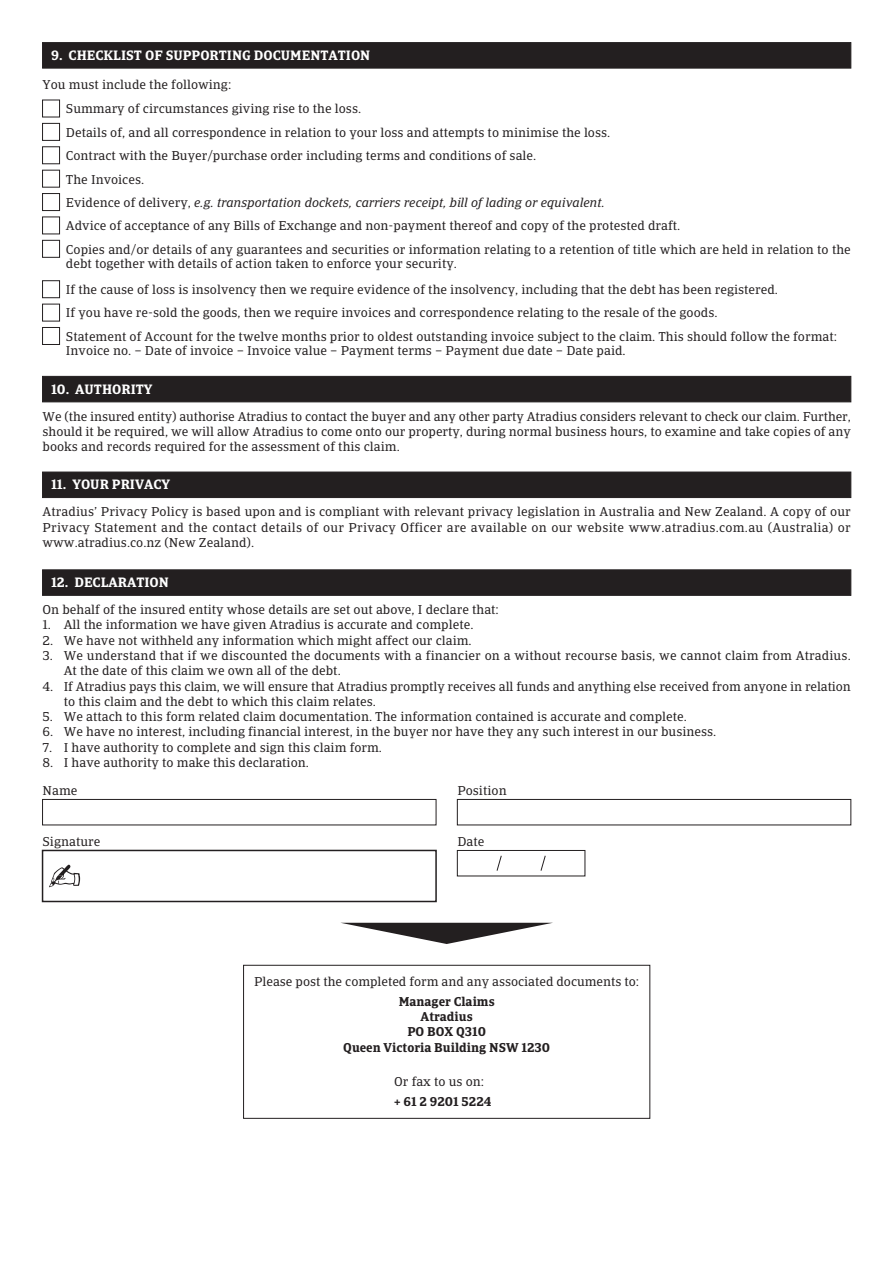
<style>
.page{position:relative;width:893px;height:1263px;background:#fff}
.page>*{position:absolute;margin:0;border:0;box-sizing:border-box;transform-origin:0 0}
.t1{font:700 13.5px "Catalana";color:#fff}
.t2{font:12.75px/23.5px "Catalana";color:#231f20}
.t3{font:700 12.75px/15.3px "Catalana";color:#231f20;text-align:center}
.s1{font-style:italic}
</style>
<div class="page">
<div style="left:42px;top:42px;width:809px;height:26px;background:#231f20;border:1px solid #231f20"></div>
<div style="left:42px;top:100px;width:18px;height:17px;border:1px solid #231f20"></div>
<div style="left:42px;top:123px;width:18px;height:18px;border:1px solid #231f20"></div>
<div style="left:42px;top:146px;width:18px;height:18px;border:1px solid #231f20"></div>
<div style="left:42px;top:170px;width:18px;height:18px;border:1px solid #231f20"></div>
<div style="left:42px;top:193px;width:18px;height:18px;border:1px solid #231f20"></div>
<div style="left:42px;top:217px;width:18px;height:17px;border:1px solid #231f20"></div>
<div style="left:42px;top:240px;width:18px;height:18px;border:1px solid #231f20"></div>
<div style="left:42px;top:280px;width:18px;height:18px;border:1px solid #231f20"></div>
<div style="left:42px;top:304px;width:18px;height:17px;border:1px solid #231f20"></div>
<div style="left:42px;top:327px;width:18px;height:18px;border:1px solid #231f20"></div>
<div style="left:42px;top:569px;width:809px;height:27px;background:#231f20;border:1px solid #231f20"></div>
<div style="left:42px;top:799px;width:394px;height:26px;border:1px solid #231f20"></div>
<div style="left:457px;top:799px;width:394px;height:26px;border:1px solid #231f20"></div>
<div style="left:457px;top:850px;width:128px;height:26px;border:1px solid #231f20"></div>
<svg style="left:496px;top:855px;width:6px;height:16px"></svg>
<svg style="left:540px;top:855px;width:6px;height:16px"></svg>
<div style="left:42px;top:850px;width:395px;height:52px;border:2px solid #231f20"></div>
<svg style="left:49px;top:865px;width:31px;height:22px"></svg>
<div style="left:243px;top:965px;width:407px;height:154px;border:1px solid #231f20"></div>
<svg style="left:342px;top:923px;width:210px;height:21px"></svg>
<div style="left:42px;top:472px;width:809px;height:26px;background:#231f20"></div>
<div style="left:42px;top:376px;width:809px;height:26px;background:#231f20"></div>
<p class="t1" style="left:51px;top:50px;width:321px">9. CHECKLIST OF SUPPORTING DOCUMENTATION</p>
<p class="t2" style="left:66px;top:74px;width:786px;text-indent:-23px">You must include the following:<br>Summary of circumstances giving rise to the loss.<br>Details of, and all correspondence in relation to your loss and attempts to minimise the loss.<br>Contract with the Buyer/purchase order including terms and conditions of sale.<br>The Invoices.<br>Evidence of delivery, <span class="s1">e.g. transportation dockets, carriers receipt, bill of lading or equivalent.<br></span>Advice of acceptance of any Bills of Exchange and non-payment thereof and copy of the protested draft.<br>Copies and/or details of any guarantees and securities or information relating to a retention of title which are held in relation to the</p>
<p class="t2" style="left:66px;top:251px;width:713px;line-height:26.4px">debt together with details of action taken to enforce your security.<br>If the cause of loss is insolvency then we require evidence of the insolvency, including that the debt has been registered.</p>
<p class="t2" style="left:66px;top:302px;width:772px">If you have re-sold the goods, then we require invoices and correspondence relating to the resale of the goods.<br>Statement of Account for the twelve months prior to oldest outstanding invoice subject to the claim. This should follow the format:</p>
<p class="t2" style="left:66px;top:340px;width:561px">Invoice no. – Date of invoice – Invoice value – Payment terms – Payment due date – Date paid.</p>
<p class="t1" style="left:51px;top:384px;width:103px">10. AUTHORITY</p>
<p class="t2" style="left:43px;top:409px;width:809px;line-height:15.3px;text-align:justify">We (the insured entity) authorise Atradius to contact the buyer and any other party Atradius considers relevant to check our claim. Further, should it be required, we will allow Atradius to come onto our property, during normal business hours, to examine and take copies of any books and records required for the assessment of this claim.</p>
<p class="t1" style="left:51px;top:479px;width:121px">11. YOUR PRIVACY</p>
<p class="t2" style="left:43px;top:505px;width:809px;line-height:15.3px;text-align:justify">Atradius’ Privacy Policy is based upon and is compliant with relevant privacy legislation in Australia and New Zealand. A copy of our Privacy Statement and the contact details of our Privacy Officer are available on our website www.atradius.com.au (Australia) or www.atradius.co.nz (New Zealand).</p>
<p class="t1" style="left:51px;top:577px;width:119px">12. DECLARATION</p>
<p class="t2" style="left:43px;top:599px;width:458px">On behalf of the insured entity whose details are set out above, I declare that:</p>
<p class="t2" style="left:43px;top:614px;width:432px">1. All the information we have given Atradius is accurate and complete.</p>
<p class="t2" style="left:43px;top:629px;width:430px">2. We have not withheld any information which might affect our claim.</p>
<p class="t2" style="left:64px;top:649px;width:788px;line-height:15.3px;text-indent:-21px">3. We understand that if we discounted the documents with a financier on a without recourse basis, we cannot claim from Atradius.<br>At the date of this claim we own all of the debt.</p>
<p class="t2" style="left:64px;top:679px;width:788px;line-height:15.3px;text-indent:-21px">4. If Atradius pays this claim, we will ensure that Atradius promptly receives all funds and anything else received from anyone in relation to this claim and the debt to which this claim relates.</p>
<p class="t2" style="left:43px;top:706px;width:645px">5. We attach to this form related claim documentation. The information contained is accurate and complete.</p>
<p class="t2" style="left:43px;top:721px;width:675px">6. We have no interest, including financial interest, in the buyer nor have they any such interest in our business.</p>
<p class="t2" style="left:43px;top:736px;width:341px">7. I have authority to complete and sign this claim form.</p>
<p class="t2" style="left:43px;top:752px;width:268px">8. I have authority to make this declaration.</p>
<p class="t2" style="left:43px;top:779px;width:36px">Name</p>
<p class="t2" style="left:457px;top:779px;width:51px">Position</p>
<p class="t2" style="left:43px;top:831px;width:59px">Signature</p>
<p class="t2" style="left:457px;top:831px;width:29px">Date</p>
<p class="t2" style="left:254px;top:971px;width:386px">Please post the completed form and any associated documents to:</p>
<p class="t3" style="left:343px;top:994px;width:208px">Manager Claims<br>Atradius<br>PO BOX Q310<br>Queen Victoria Building NSW 1230</p>
<p class="t2" style="left:394px;top:1071px;width:91px">Or fax to us on:</p>
<p class="t3" style="left:394px;top:1094px;width:99px">+ 61 2 9201 5224</p>
</div>
